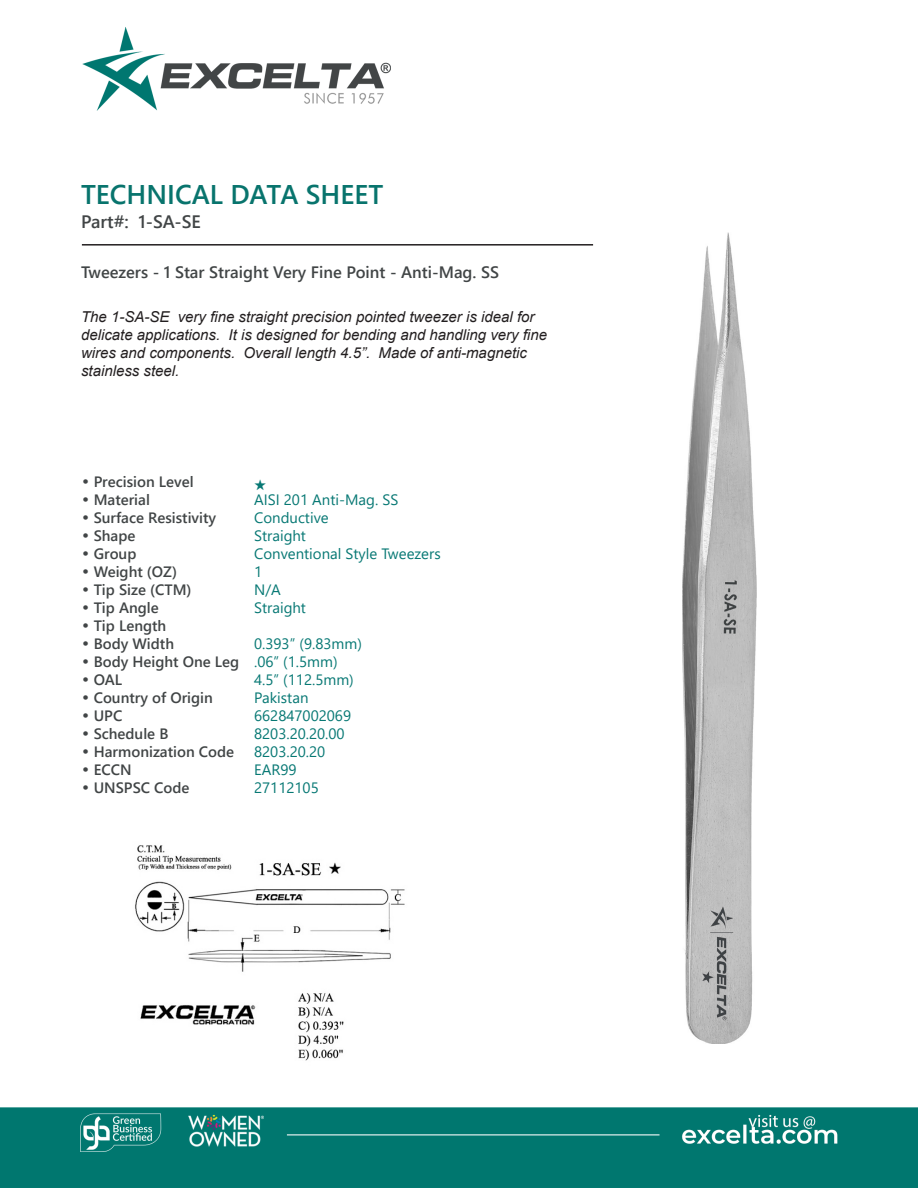
<style>
.page{position:relative;width:918px;height:1188px;background:#fff}
.page>*{position:absolute;margin:0;border:0;box-sizing:border-box;transform-origin:0 0}
.t1{font:700 27px "Yu Gothic UI";color:#08746d}
.t2{font:700 18px "Yu Gothic UI";color:#414546}
.t3{font:700 16.5px "Yu Gothic UI";color:#414546}
.CT_s_CTM{font:700 15px "Yu Gothic UI";color:#414546}
.t4{font:italic 15px/18px "Arial";color:#231f20}
.CT_s_CTM-2{font:15px "Yu Gothic UI";color:#077874}
.s1{font-family:"Century Gothic";font-weight:400}
</style>
<div class="page">
<img style="left:0;top:27px;width:918px;height:1161px">
<img style="left:683px;top:232px;width:74px;height:812px">
<img style="left:128px;top:841px;width:285px;height:225px">
<hr style="left:82px;top:244px;width:511px;height:2px;background:#231f20">
<svg style="left:255px;top:479px;width:11px;height:11px"></svg>
<p class="t1" style="left:81px;top:178px;width:304px">TECHNICAL DATA SHEET</p>
<p class="t2" style="left:81px;top:212px;width:121px">Part#: 1-SA-SE</p>
<p class="t3" style="left:81px;top:262px;width:420px">Tweezers - 1 Star Straight Very Fine Point - Anti-Mag. SS</p>
<p class="t4" style="left:81px;top:308px;width:468px">The 1-SA-SE very fine straight precision pointed tweezer is ideal for delicate applications. It is designed for bending and handling very fine wires and components. Overall length 4.5”. Made of anti-magnetic stainless steel.</p>
<p class="CT_s_CTM" style="left:81px;top:473px;width:114px"><span class="s1">•</span> Precision Level</p>
<p class="CT_s_CTM" style="left:81px;top:491px;width:70px"><span class="s1">•</span> Material</p>
<p class="CT_s_CTM-2" style="left:254px;top:485px;width:146px">AISI 201 Anti-Mag. SS</p>
<p class="CT_s_CTM" style="left:81px;top:509px;width:137px"><span class="s1">•</span> Surface Resistivity</p>
<p class="CT_s_CTM-2" style="left:254px;top:503px;width:76px">Conductive</p>
<p class="CT_s_CTM" style="left:81px;top:527px;width:56px"><span class="s1">•</span> Shape</p>
<p class="CT_s_CTM-2" style="left:254px;top:521px;width:53px">Straight</p>
<p class="CT_s_CTM" style="left:81px;top:545px;width:57px"><span class="s1">•</span> Group</p>
<p class="CT_s_CTM-2" style="left:254px;top:539px;width:188px">Conventional Style Tweezers</p>
<p class="CT_s_CTM" style="left:81px;top:563px;width:98px"><span class="s1">•</span> Weight (OZ)</p>
<p class="CT_s_CTM-2" style="left:254px;top:557px;width:10px">1</p>
<p class="CT_s_CTM" style="left:81px;top:581px;width:112px"><span class="s1">•</span> Tip Size (CTM)</p>
<p class="CT_s_CTM-2" style="left:254px;top:575px;width:28px">N/A</p>
<p class="CT_s_CTM" style="left:81px;top:599px;width:79px"><span class="s1">•</span> Tip Angle</p>
<p class="CT_s_CTM-2" style="left:254px;top:593px;width:53px">Straight</p>
<p class="CT_s_CTM" style="left:81px;top:617px;width:87px"><span class="s1">•</span> Tip Length</p>
<p class="CT_s_CTM" style="left:81px;top:635px;width:95px"><span class="s1">•</span> Body Width</p>
<p class="CT_s_CTM-2" style="left:254px;top:629px;width:109px">0.393” (9.83mm)</p>
<p class="CT_s_CTM" style="left:81px;top:653px;width:160px"><span class="s1">•</span> Body Height One Leg</p>
<p class="CT_s_CTM-2" style="left:254px;top:647px;width:85px">.06” (1.5mm)</p>
<p class="CT_s_CTM" style="left:81px;top:671px;width:43px"><span class="s1">•</span> OAL</p>
<p class="CT_s_CTM-2" style="left:254px;top:665px;width:101px">4.5” (112.5mm)</p>
<p class="CT_s_CTM" style="left:81px;top:689px;width:133px"><span class="s1">•</span> Country of Origin</p>
<p class="CT_s_CTM-2" style="left:254px;top:683px;width:56px">Pakistan</p>
<p class="CT_s_CTM" style="left:81px;top:707px;width:43px"><span class="s1">•</span> UPC</p>
<p class="CT_s_CTM-2" style="left:254px;top:701px;width:99px">662847002069</p>
<p class="CT_s_CTM" style="left:81px;top:725px;width:89px"><span class="s1">•</span> Schedule B</p>
<p class="CT_s_CTM-2" style="left:254px;top:719px;width:92px">8203.20.20.00</p>
<p class="CT_s_CTM" style="left:81px;top:743px;width:155px"><span class="s1">•</span> Harmonization Code</p>
<p class="CT_s_CTM-2" style="left:254px;top:737px;width:73px">8203.20.20</p>
<p class="CT_s_CTM" style="left:81px;top:761px;width:52px"><span class="s1">•</span> ECCN</p>
<p class="CT_s_CTM-2" style="left:254px;top:755px;width:44px">EAR99</p>
<p class="CT_s_CTM" style="left:81px;top:779px;width:110px"><span class="s1">•</span> UNSPSC Code</p>
<p class="CT_s_CTM-2" style="left:254px;top:773px;width:66px">27112105</p>
</div>
